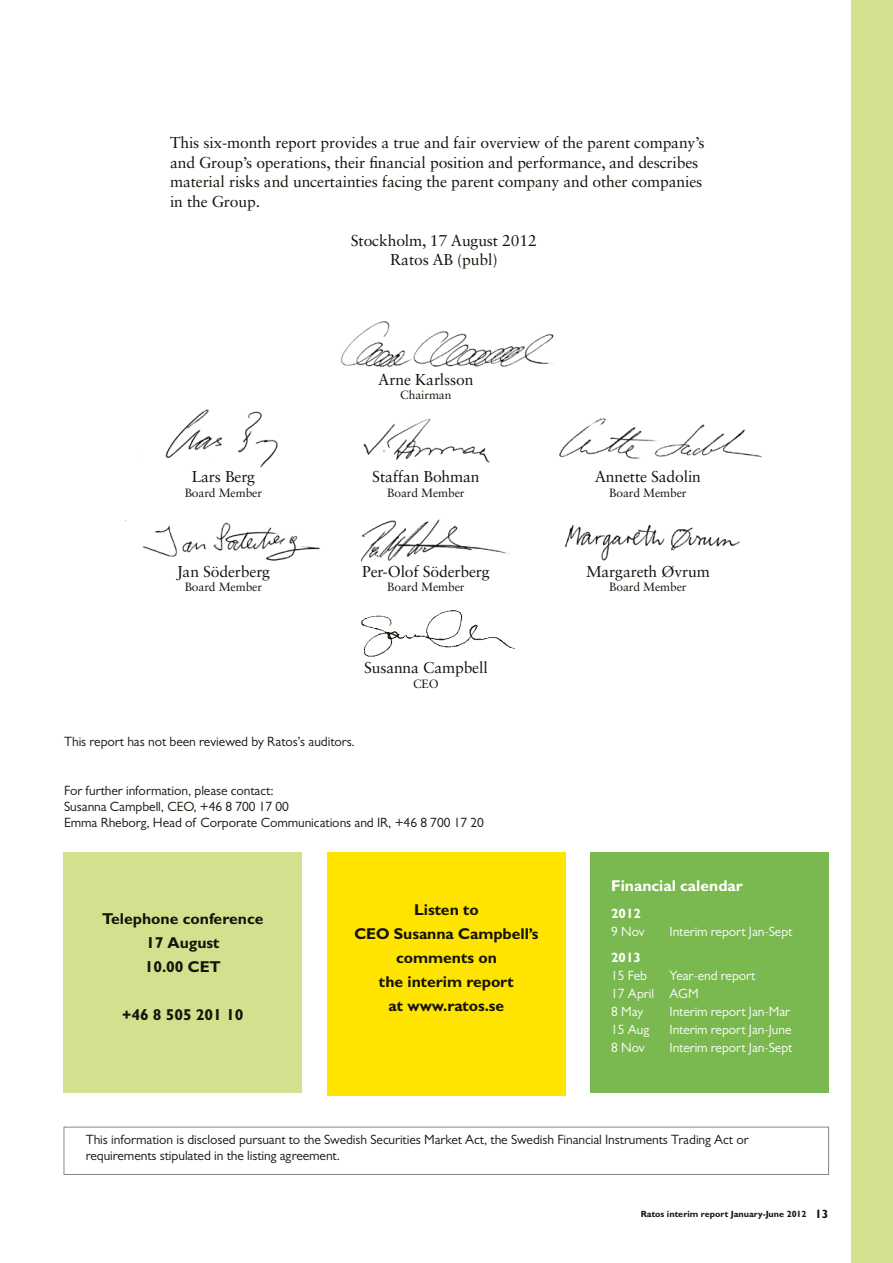
<style>
.page{position:relative;width:893px;height:1263px;background:#fff}
.page>*{position:absolute;margin:0;border:0;box-sizing:border-box;transform-origin:0 0}
.t1{font:15.75px/19.5px "Sabon LT Std";letter-spacing:-.01em;color:#15130b}
.t2{font:700 15.75px/24px "Gill Sans MT Std";letter-spacing:-.005em;color:#15130b;text-align:center}
.t3{font:700 15.75px "Gill Sans MT Std";letter-spacing:-.005em;color:#fff}
.t4{font:13.5px/16.2px "Gill Sans MT Std";letter-spacing:-.005em;color:#15130b}
.t5{font:13.5px/18px "Gill Sans MT Std";letter-spacing:-.005em;color:#fff}
.t6{font:700 13.5px "Gill Sans MT Std";letter-spacing:-.005em;color:#fff}
.t7{font:12px "Sabon LT Std";letter-spacing:-.01em;color:#15130b}
.t8{font:700 9px "Gill Sans MT Std";color:#15130b}
.s1{font-size:12px}
</style>
<div class="page">
<div style="left:851px;top:0;width:42px;height:1263px;background:#d1e18e"></div>
<div style="left:590px;top:853px;width:239px;height:240px;background:#7ab94f"></div>
<div style="left:64px;top:853px;width:238px;height:240px;background:#d1e18e"></div>
<div style="left:327px;top:853px;width:239px;height:243px;background:#ffe400"></div>
<div style="left:64px;top:1127px;width:765px;height:48px;border:1px solid #858785"></div>
<img style="left:361px;top:610px;width:154px;height:47px">
<img style="left:340px;top:321px;width:214px;height:47px">
<img style="left:559px;top:418px;width:203px;height:41px">
<img style="left:142px;top:522px;width:178px;height:39px">
<img style="left:165px;top:409px;width:113px;height:59px">
<img style="left:564px;top:524px;width:176px;height:37px">
<img style="left:360px;top:519px;width:149px;height:43px">
<img style="left:363px;top:418px;width:127px;height:45px">
<p class="t1" style="left:170px;top:133px;width:536px">This six-month report provides a true and fair overview of the parent company’s and Group’s operations, their financial position and performance, and describes material risks and uncertainties facing the parent company and other companies in the Group.</p>
<p class="t1" style="left:351px;top:230px;width:187px;text-align:center">Stockholm, 17 August 2012<br>Ratos AB (publ)</p>
<p class="t1" style="left:378px;top:369px;width:97px">Arne Karlsson</p>
<p class="t7" style="left:400px;top:388px;width:53px">Chairman</p>
<p class="t1" style="left:192px;top:467px;width:65px">Lars Berg</p>
<p class="t1" style="left:372px;top:467px;width:109px">Staffan Bohman</p>
<p class="t1" style="left:595px;top:467px;width:108px">Annette Sadolin</p>
<p class="t7" style="left:185px;top:485px;width:79px">Board Member</p>
<p class="t7" style="left:387px;top:485px;width:79px">Board Member</p>
<p class="t7" style="left:609px;top:485px;width:79px">Board Member</p>
<p class="t1" style="left:177px;top:561px;width:95px">Jan Söderberg</p>
<p class="t1" style="left:362px;top:561px;width:129px">Per-Olof Söderberg</p>
<p class="t1" style="left:586px;top:561px;width:125px">Margareth Øvrum</p>
<p class="t7" style="left:185px;top:580px;width:79px">Board Member</p>
<p class="t7" style="left:387px;top:580px;width:79px">Board Member</p>
<p class="t7" style="left:609px;top:580px;width:79px">Board Member</p>
<p class="t1" style="left:364px;top:658px;width:125px">Susanna Campbell</p>
<p class="t7" style="left:413px;top:676px;width:27px">CEO</p>
<p class="t4" style="left:64px;top:733px;width:292px">This report has not been reviewed by Ratos’s auditors.</p>
<p class="t4" style="left:64px;top:782px;width:421px">For further information, please contact:<br>Susanna Campbell, CEO, +46 8 700 17 00<br>Emma Rheborg, Head of Corporate Communications and IR, +46 8 700 17 20</p>
<p class="t2" style="left:102px;top:906px;width:163px">Telephone conference<br>17 August<br>10.00 CET</p>
<p class="t2" style="left:122px;top:1002px;width:123px">+46 8 505 201 10</p>
<p class="t2" style="left:354px;top:898px;width:186px">Listen to<br>CEO Susanna Campbell’s comments on<br>the interim report<br>at www.ratos.se</p>
<p class="t3" style="left:611px;top:876px;width:133px">Financial calendar</p>
<p class="t6" style="left:611px;top:905px;width:31px">2012</p>
<p class="t5" style="left:611px;top:922px;width:35px">9 Nov</p>
<p class="t5" style="left:669px;top:922px;width:124px">Interim report Jan-Sept</p>
<p class="t6" style="left:611px;top:949px;width:31px">2013</p>
<p class="t5" style="left:611px;top:967px;width:37px">15 Feb</p>
<p class="t5" style="left:611px;top:967px;width:146px;text-indent:58px">Year-end report<br>17 April AGM<br>8 May</p>
<p class="t5" style="left:669px;top:1003px;width:122px">Interim report Jan-Mar</p>
<p class="t5" style="left:611px;top:1021px;width:39px">15 Aug</p>
<p class="t5" style="left:669px;top:1021px;width:123px">Interim report Jan-June</p>
<p class="t5" style="left:611px;top:1039px;width:35px">8 Nov</p>
<p class="t5" style="left:669px;top:1039px;width:124px">Interim report Jan-Sept</p>
<p class="t4" style="left:86px;top:1131px;width:664px">This information is disclosed pursuant to the Swedish Securities Market Act, the Swedish Financial Instruments Trading Act or requirements stipulated in the listing agreement.</p>
<p class="t8" style="left:641px;top:1209px;width:189px">Ratos interim report January-June 2012 <span class="s1">13</span></p>
</div>
